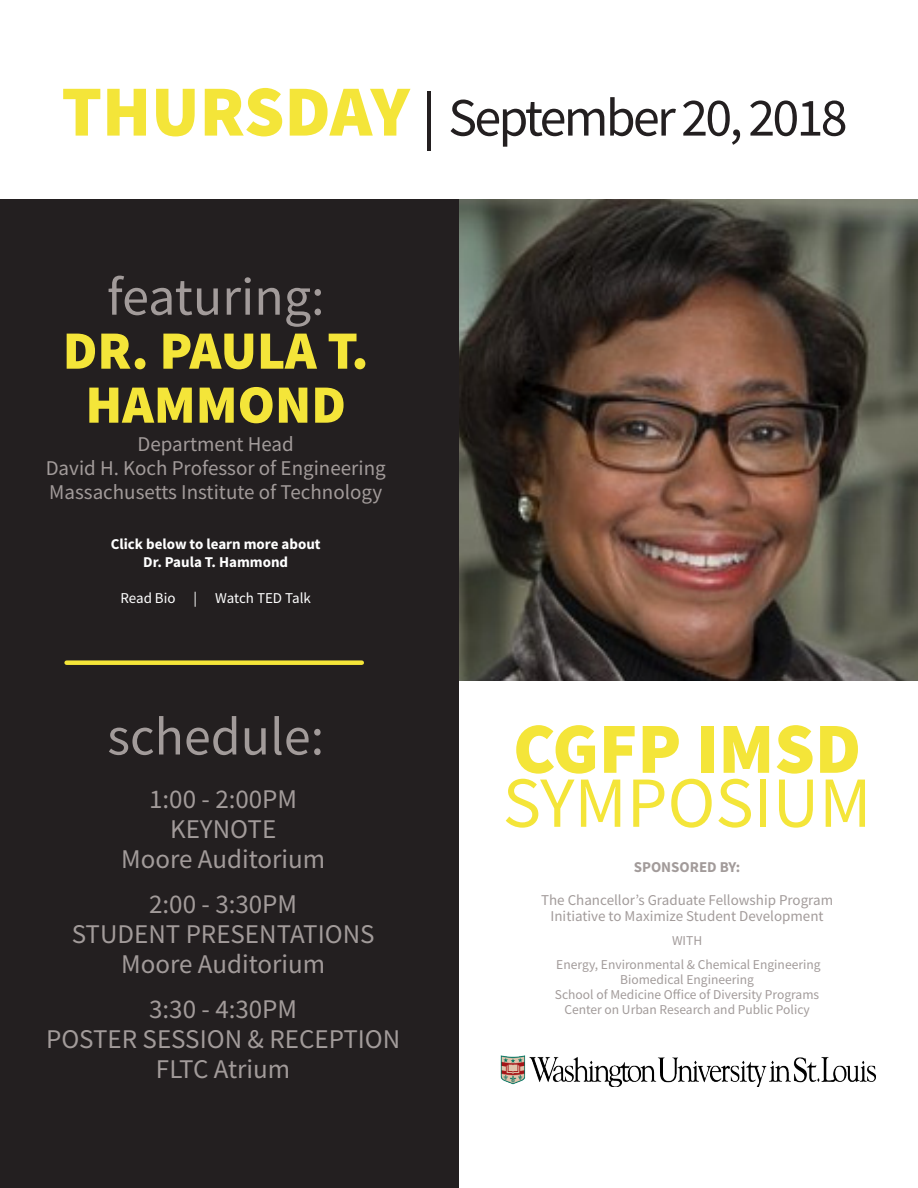
<style>
.page{position:relative;width:918px;height:1188px;background:#fff}
.page>*{position:absolute;margin:0;border:0;box-sizing:border-box;transform-origin:0 0}
.t1{font:72px "Source Sans Pro";color:#f4e539}
.t2{font:900 72px "Source Sans Pro";color:#f4e539}
.t3{font:54px "Source Sans Pro";letter-spacing:-.05em;color:#231f20}
.t4{font:54px "Source Sans Pro";color:#a29b9a}
.t5{font:900 54px/54px "Source Sans Pro";color:#f4e539;text-align:center}
.t6{font:27px "Source Sans Pro";color:#a29b9a}
.t7{font:21px "Source Sans Pro";color:#a29b9a}
.t8{font:15px "Source Sans Pro";color:#a29b9a}
.t9{font:700 15px "Source Sans Pro";color:#fff}
.t10{font:15px "Source Sans Pro";color:#fff}
.t11{font:700 15px "Source Sans Pro";color:#a29b9a}
.t12{font:13.5px "Source Sans Pro";color:#a29b9a}
.s1{font-weight:900;font-size:72px;color:#f4e539}
.s2{font-size:60px}
</style>
<div class="page">
<div style="left:0;top:200px;width:459px;height:988px;background:#231f20"></div>
<img style="left:459px;top:200px;width:459px;height:480px">
<img style="left:500px;top:1055px;width:376px;height:31px">
<div style="left:67px;top:660px;width:295px;height:5px;background:#f4e539"></div>
<p class="t3" style="left:61px;top:83px;width:788px"><span class="s1">THURSDAY</span> <span class="s2">|</span> September 20, 2018</p>
<p class="t4" style="left:107px;top:262px;width:219px">featuring:</p>
<p class="t5" style="left:63px;top:323px;width:307px">DR. PAULA T.<br>HAMMOND</p>
<p class="t7" style="left:138px;top:430px;width:158px">Department Head</p>
<p class="t7" style="left:46px;top:454px;width:342px">David H. Koch Professor of Engineering</p>
<p class="t7" style="left:49px;top:478px;width:334px">Massachusetts Institute of Technology</p>
<p class="t9" style="left:111px;top:534px;width:211px">Click below to learn more about</p>
<p class="t9" style="left:143px;top:552px;width:147px">Dr. Paula T. Hammond</p>
<p class="t10" style="left:120px;top:588px;width:192px">Read Bio | Watch TED Talk</p>
<p class="t4" style="left:107px;top:702px;width:218px">schedule:</p>
<p class="t6" style="left:149px;top:782px;width:150px">1:00 - 2:00PM</p>
<p class="t6" style="left:170px;top:812px;width:108px">KEYNOTE</p>
<p class="t6" style="left:121px;top:842px;width:206px">Moore Auditorium</p>
<p class="t6" style="left:149px;top:887px;width:150px">2:00 - 3:30PM</p>
<p class="t6" style="left:72px;top:917px;width:304px">STUDENT PRESENTATIONS</p>
<p class="t6" style="left:121px;top:947px;width:206px">Moore Auditorium</p>
<p class="t6" style="left:149px;top:992px;width:150px">3:30 - 4:30PM</p>
<p class="t6" style="left:46px;top:1022px;width:356px">POSTER SESSION &amp; RECEPTION</p>
<p class="t6" style="left:156px;top:1052px;width:136px">FLTC Atrium</p>
<p class="t2" style="left:513px;top:699px;width:350px">CGFP IMSD</p>
<p class="t1" style="left:503px;top:757px;width:370px">SYMPOSIUM</p>
<p class="t11" style="left:634px;top:857px;width:108px">SPONSORED BY:</p>
<p class="t8" style="left:541px;top:890px;width:294px">The Chancellor’s Graduate Fellowship Program</p>
<p class="t8" style="left:551px;top:907px;width:275px">Initiative to Maximize Student Development</p>
<p class="t12" style="left:672px;top:932px;width:32px">WITH</p>
<p class="t12" style="left:556px;top:956px;width:266px">Energy, Environmental &amp; Chemical Engineering</p>
<p class="t12" style="left:620px;top:971px;width:135px">Biomedical Engineering</p>
<p class="t12" style="left:555px;top:986px;width:266px">School of Medicine Office of Diversity Programs</p>
<p class="t12" style="left:564px;top:1001px;width:247px">Center on Urban Research and Public Policy</p>
</div>
